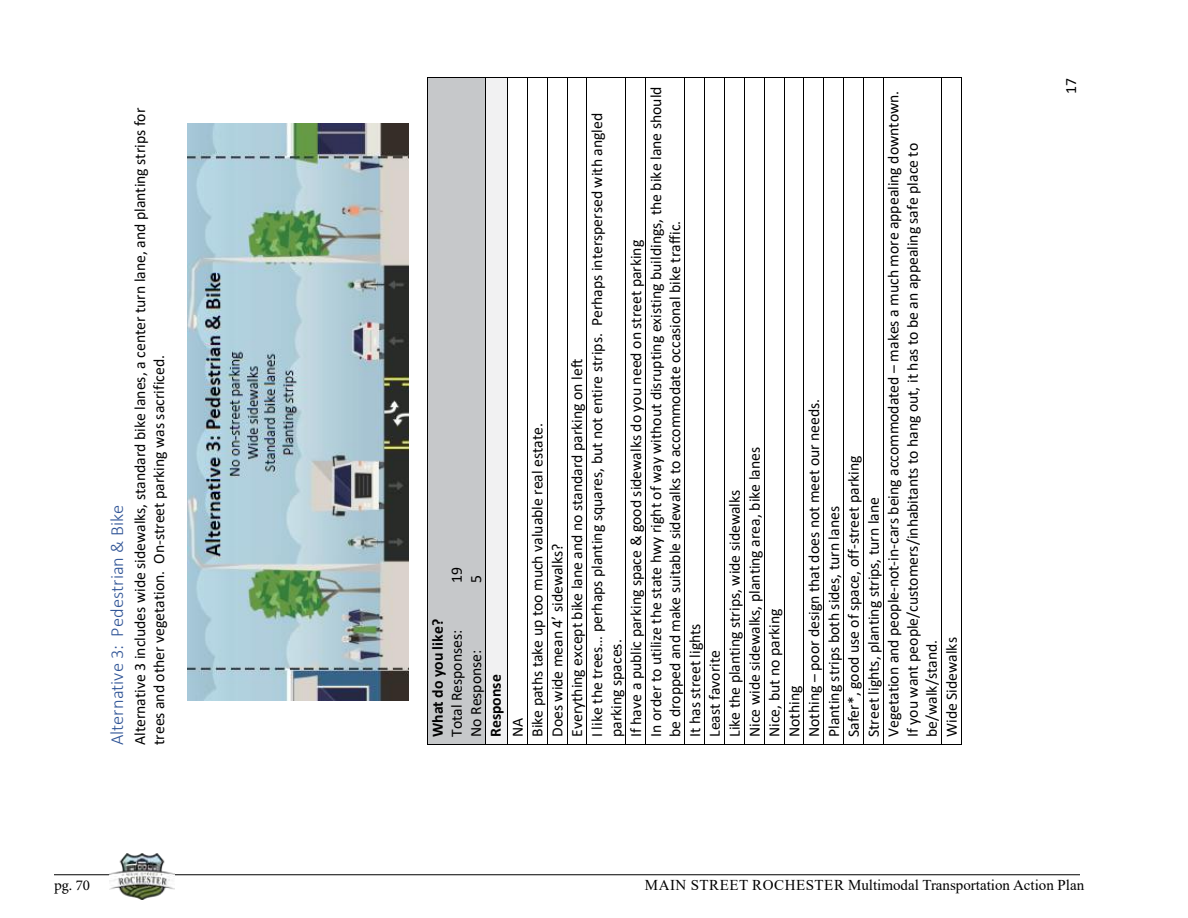
<style>
.page{position:relative;width:1188px;height:918px;background:#fff}
.page>*{position:absolute;margin:0;border:0;box-sizing:border-box;transform-origin:0 0}
.t1{font:300 18.45px "Calibri";color:#2f5496}
.t2{font:15.75px/19.6px "Calibri";color:#000}
.t3{font:700 15.75px "Calibri";color:#000}
.t4{font:15px "Times New Roman";color:#000}
.t5{font:15px "Minion Pro";color:#000}
</style>
<div class="page">
<hr style="left:54px;top:875px;width:1026px;height:1px;background:#000">
<img style="left:109px;top:854px;width:66px;height:46px">
<div style="left:428px;top:78px;width:57px;height:666px;background:#c6c8ca"></div>
<hr style="left:427px;top:78px;width:1px;height:666px;background:#000">
<hr style="left:428px;top:744px;width:57px;height:1px;background:#000">
<hr style="left:428px;top:77px;width:57px;height:1px;background:#000">
<div style="left:486px;top:78px;width:21px;height:666px;background:#f1f1f2"></div>
<hr style="left:485px;top:78px;width:1px;height:666px;background:#000">
<hr style="left:507px;top:78px;width:1px;height:666px;background:#000">
<hr style="left:527px;top:78px;width:1px;height:666px;background:#000">
<hr style="left:547px;top:78px;width:1px;height:666px;background:#000">
<hr style="left:567px;top:78px;width:1px;height:666px;background:#000">
<svg style="left:485px;top:744px;width:102px;height:1px"></svg>
<hr style="left:587px;top:78px;width:1px;height:666px;background:#000">
<svg style="left:485px;top:77px;width:102px;height:1px"></svg>
<hr style="left:587px;top:744px;width:39px;height:1px;background:#000">
<hr style="left:587px;top:77px;width:39px;height:1px;background:#000">
<hr style="left:626px;top:78px;width:1px;height:666px;background:#000">
<svg style="left:626px;top:744px;width:20px;height:1px"></svg>
<hr style="left:645px;top:78px;width:1px;height:666px;background:#000">
<svg style="left:626px;top:77px;width:20px;height:1px"></svg>
<hr style="left:646px;top:744px;width:38px;height:1px;background:#000">
<hr style="left:646px;top:77px;width:38px;height:1px;background:#000">
<hr style="left:684px;top:78px;width:1px;height:666px;background:#000">
<hr style="left:704px;top:78px;width:1px;height:666px;background:#000">
<hr style="left:724px;top:78px;width:1px;height:666px;background:#000">
<hr style="left:744px;top:78px;width:1px;height:666px;background:#000">
<hr style="left:764px;top:78px;width:1px;height:666px;background:#000">
<hr style="left:784px;top:78px;width:1px;height:666px;background:#000">
<hr style="left:804px;top:78px;width:1px;height:666px;background:#000">
<hr style="left:823px;top:78px;width:1px;height:666px;background:#000">
<hr style="left:843px;top:78px;width:1px;height:666px;background:#000">
<hr style="left:863px;top:78px;width:1px;height:666px;background:#000">
<svg style="left:684px;top:744px;width:200px;height:1px"></svg>
<hr style="left:883px;top:78px;width:1px;height:666px;background:#000">
<svg style="left:684px;top:77px;width:200px;height:1px"></svg>
<hr style="left:884px;top:744px;width:57px;height:1px;background:#000">
<hr style="left:884px;top:77px;width:57px;height:1px;background:#000">
<hr style="left:941px;top:78px;width:1px;height:666px;background:#000">
<svg style="left:941px;top:744px;width:21px;height:1px"></svg>
<hr style="left:961px;top:78px;width:1px;height:666px;background:#000">
<svg style="left:941px;top:77px;width:21px;height:1px"></svg>
<img style="left:187px;top:124px;width:221px;height:576px">
<p class="t1" style="left:106px;top:745px;width:242px;rotate:-90deg">Alternative 3: Pedestrian &amp; Bike</p>
<p class="t2" style="left:130px;top:745px;width:639px;line-height:19.2px;rotate:-90deg">Alternative 3 includes wide sidewalks, standard bike lanes, a center turn lane, and planting strips for trees and other vegetation. On-street parking was sacrificed.</p>
<p class="t2" style="left:446px;top:583px;width:18px;rotate:-90deg">19</p>
<p class="t2" style="left:466px;top:583px;width:9px;rotate:-90deg">5</p>
<p class="t3" style="left:426px;top:737px;width:120px;rotate:-90deg">What do you like?</p>
<p class="t2" style="left:446px;top:737px;width:109px;rotate:-90deg">Total Responses:</p>
<p class="t2" style="left:466px;top:737px;width:89px;rotate:-90deg">No Response:</p>
<p class="t3" style="left:485px;top:737px;width:64px;rotate:-90deg">Response</p>
<p class="t2" style="left:507px;top:737px;width:652px;rotate:-90deg">NA<br>Bike paths take up too much valuable real estate.<br>Does wide mean 4’ sidewalks?<br>Everything except bike lane and no standard parking on left<br>I like the trees… perhaps planting squares, but not entire strips. Perhaps interspersed with angled parking spaces.<br>If have a public parking space &amp; good sidewalks do you need on street parking<br>In order to utilize the state hwy right of way without disrupting existing buildings, the bike lane should be dropped and make suitable sidewalks to accommodate occasional bike traffic.<br>It has street lights<br>Least favorite<br>Like the planting strips, wide sidewalks<br>Nice wide sidewalks, planting area, bike lanes<br>Nice, but no parking<br>Nothing<br>Nothing – poor design that does not meet our needs.<br>Planting strips both sides, turn lanes<br>Safer*, good use of space, off-street parking<br>Street lights, planting strips, turn lane<br>Vegetation and people-not-in-cars being accommodated – makes a much more appealing downtown.<br>If you want people/customers/inhabitants to hang out, it has to be an appealing safe place to be/walk/stand.<br>Wide Sidewalks</p>
<p class="t2" style="left:1061px;top:94px;width:18px;rotate:-90deg">17</p>
<p class="t5" style="left:54px;top:876px;width:38px">pg. 70</p>
<p class="t4" style="left:645px;top:874px;width:441px">MAIN STREET ROCHESTER Multimodal Transportation Action Plan</p>
</div>
